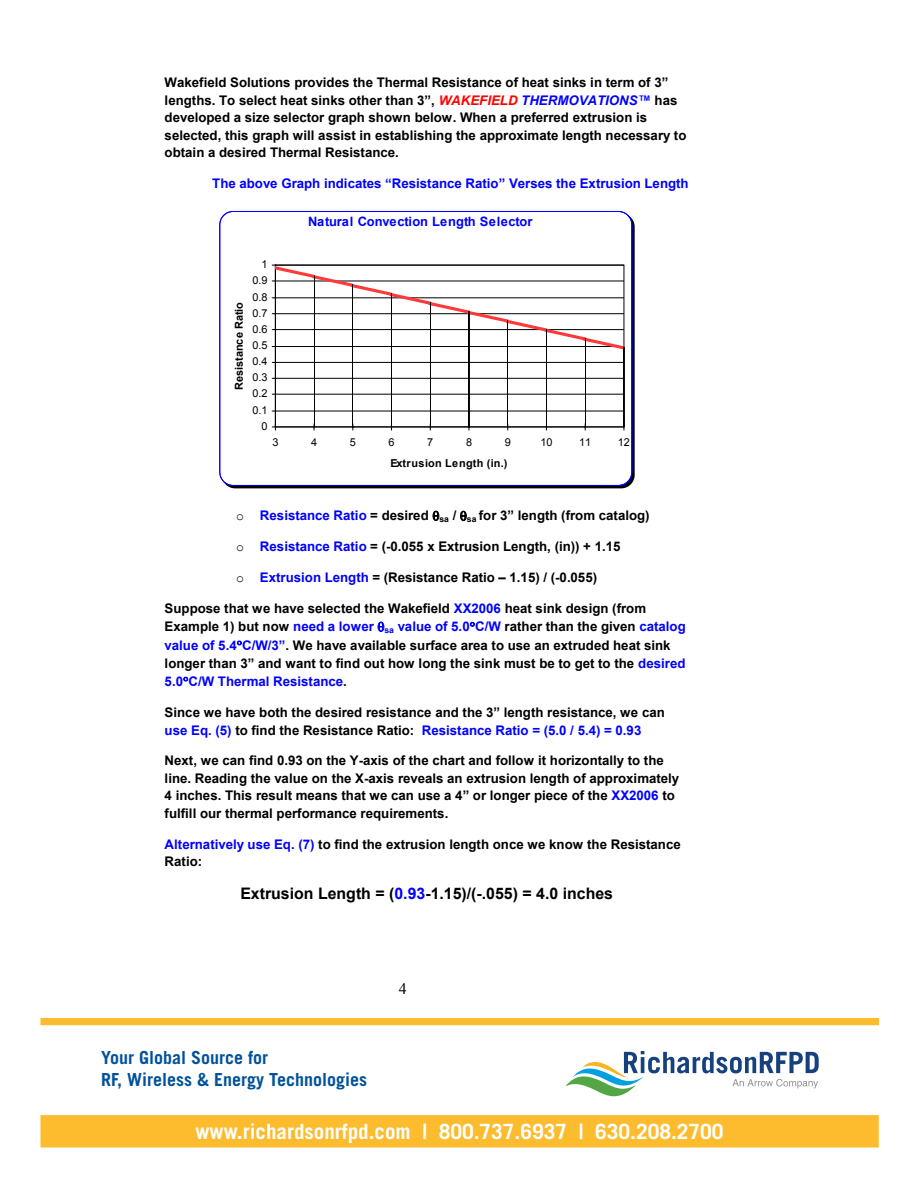
<style>
.page{position:relative;width:918px;height:1188px;background:#fff}
.page>*{position:absolute;margin:0;border:0;box-sizing:border-box;transform-origin:0 0}
.t1{font:700 21px "Trade Gothic LT Std";color:#fff}
.t2{font:700 18px/21.6px "Trade Gothic LT Std";color:#01529a}
.t3{font:700 15.9px "Arial";color:#000}
.t4{font:15.9px "Times New Roman";color:#000}
.t5{font:700 13.2px/17.5px "Arial";color:#000}
.t6{font:700 13.2px "Arial";color:#00f}
.t7{font:700 12.9px "Arial";letter-spacing:.005em;color:#00f}
.t8{font:10.95px "Arial";color:#000}
.t9{font:700 10.95px "Arial";letter-spacing:.03em;color:#000}
.t10{font:700 10.95px "Arial";letter-spacing:.005em;color:#000}
.s1{font-style:italic;color:#f00}
.s2{font-style:italic;color:#00f}
.s3{font-family:"Courier New";font-weight:400}
.s4{color:#00f}
</style>
<div class="page">
<div style="left:41px;top:1116px;width:837px;height:31px;background:#fdbb2e"></div>
<div style="left:40px;top:1115px;width:839px;height:33px;border:2px solid #fdbb2e"></div>
<div style="left:40px;top:1018px;width:839px;height:7px;background:#fdbb2e"></div>
<svg style="left:566px;top:1051px;width:253px;height:45px"></svg>
<hr style="left:275px;top:411px;width:349px;height:1px;background:#000">
<hr style="left:275px;top:394px;width:349px;height:1px;background:#000">
<hr style="left:275px;top:378px;width:349px;height:1px;background:#000">
<hr style="left:275px;top:362px;width:349px;height:1px;background:#000">
<hr style="left:275px;top:265px;width:1px;height:162px;background:#000">
<hr style="left:275px;top:426px;width:349px;height:1px;background:#000">
<svg style="left:272px;top:424px;width:4px;height:6px"></svg>
<svg style="left:272px;top:265px;width:353px;height:84px"></svg>
<hr style="left:314px;top:276px;width:1px;height:151px;background:#000">
<hr style="left:353px;top:285px;width:1px;height:142px;background:#000">
<hr style="left:392px;top:294px;width:1px;height:133px;background:#000">
<hr style="left:430px;top:303px;width:1px;height:124px;background:#000">
<hr style="left:469px;top:312px;width:1px;height:115px;background:#000">
<hr style="left:508px;top:321px;width:1px;height:106px;background:#000">
<hr style="left:546px;top:330px;width:1px;height:97px;background:#000">
<hr style="left:585px;top:339px;width:1px;height:88px;background:#000">
<hr style="left:624px;top:347px;width:1px;height:80px;background:#000">
<div style="left:220px;top:211px;width:412px;height:274px;border:1px solid #00f;border-radius:13px"></div>
<svg style="left:433px;top:511px;width:6px;height:10px"></svg>
<svg style="left:460px;top:511px;width:7px;height:10px"></svg>
<svg style="left:378px;top:622px;width:6px;height:10px"></svg>
<svg style="left:470px;top:622px;width:5px;height:4px"></svg>
<svg style="left:237px;top:641px;width:5px;height:4px"></svg>
<svg style="left:184px;top:677px;width:4px;height:4px"></svg>
<p class="t5" style="left:165px;top:74px;width:523px">Wakefield Solutions provides the Thermal Resistance of heat sinks in term of 3” lengths. To select heat sinks other than 3”, <span class="s1">WAKEFIELD</span> <span class="s2">THERMOVATIONS™</span> has developed a size selector graph shown below. When a preferred extrusion is selected, this graph will assist in establishing the approximate length necessary to obtain a desired Thermal Resistance.</p>
<p class="t6" style="left:212px;top:175px;width:478px">The above Graph indicates “Resistance Ratio” Verses the Extrusion Length</p>
<p class="t7" style="left:308px;top:213px;width:226px">Natural Convection Length Selector</p>
<p class="t8" style="left:261px;top:257px;width:8px">1</p>
<p class="t10" style="left:232px;top:390px;width:90px;rotate:-90deg">Resistance Ratio</p>
<p class="t8" style="left:253px;top:273px;width:17px">0.9</p>
<p class="t8" style="left:253px;top:290px;width:17px">0.8</p>
<p class="t8" style="left:253px;top:306px;width:17px">0.7</p>
<p class="t8" style="left:253px;top:322px;width:17px">0.6</p>
<p class="t8" style="left:253px;top:338px;width:17px">0.5</p>
<p class="t8" style="left:253px;top:354px;width:17px">0.4</p>
<p class="t8" style="left:253px;top:370px;width:17px">0.3</p>
<p class="t8" style="left:253px;top:386px;width:17px">0.2</p>
<p class="t8" style="left:253px;top:403px;width:17px">0.1</p>
<p class="t8" style="left:261px;top:419px;width:8px">0</p>
<p class="t8" style="left:272px;top:435px;width:8px">3</p>
<p class="t8" style="left:311px;top:435px;width:8px">4</p>
<p class="t8" style="left:350px;top:435px;width:8px">5</p>
<p class="t8" style="left:389px;top:435px;width:8px">6</p>
<p class="t8" style="left:427px;top:435px;width:8px">7</p>
<p class="t8" style="left:466px;top:435px;width:8px">8</p>
<p class="t8" style="left:505px;top:435px;width:8px">9</p>
<p class="t8" style="left:540px;top:435px;width:14px">10</p>
<p class="t8" style="left:579px;top:435px;width:14px">11</p>
<p class="t8" style="left:618px;top:435px;width:14px">12</p>
<p class="t9" style="left:391px;top:456px;width:118px">Extrusion Length (in.)</p>
<p class="t5" style="left:236px;top:507px;width:415px"><span class="s3">o</span> <span class="s4">Resistance Ratio</span> = desired <sub>sa</sub> / <sub>sa</sub> for 3” length (from catalog)</p>
<p class="t5" style="left:236px;top:538px;width:386px"><span class="s3">o</span> <span class="s4">Resistance Ratio</span> = (-0.055 x Extrusion Length, (in)) + 1.15</p>
<p class="t5" style="left:236px;top:569px;width:363px"><span class="s3">o</span> <span class="s4">Extrusion Length</span> = (Resistance Ratio – 1.15) / (-0.055)</p>
<p class="t5" style="left:165px;top:599px;width:523px;line-height:18.3px">Suppose that we have selected the Wakefield <span class="s4">XX2006</span> heat sink design (from Example 1) but now <span class="s4">need a lower</span> <sub>sa</sub> <span class="s4">value of 5.0 C/W</span> rather than the given <span class="s4">catalog value of 5.4 C/W/3”</span>. We have available surface area to use an extruded heat sink longer than 3” and want to find out how long the sink must be to get to the <span class="s4">desired 5.0 C/W Thermal Resistance</span>.</p>
<p class="t5" style="left:165px;top:704px;width:502px">Since we have both the desired resistance and the 3” length resistance, we can <span class="s4">use Eq. (5)</span> to find the Resistance Ratio: <span class="s4">Resistance Ratio = (5.0 / 5.4) = 0.93</span></p>
<p class="t5" style="left:165px;top:752px;width:516px">Next, we can find 0.93 on the Y-axis of the chart and follow it horizontally to the line. Reading the value on the X-axis reveals an extrusion length of approximately 4 inches. This result means that we can use a 4” or longer piece of the <span class="s4">XX2006</span> to fulfill our thermal performance requirements.</p>
<p class="t5" style="left:165px;top:836px;width:518px"><span class="s4">Alternatively use Eq. (7)</span> to find the extrusion length once we know the Resistance<br>Ratio:</p>
<p class="t3" style="left:240px;top:883px;width:374px">Extrusion Length = (<span class="s4">0.93</span>-1.15)/(-.055) = 4.0 inches</p>
<p class="t4" style="left:399px;top:978px;width:9px">4</p>
<h2 class="t2" style="left:101px;top:1047px;width:268px">Your Global Source for<br>RF, Wireless &amp; Energy Technologies</h2>
<h1 class="t1" style="left:196px;top:1119px;width:529px">www.richardsonrfpd.com | 800.737.6937 | 630.208.2700</h1>
</div>
